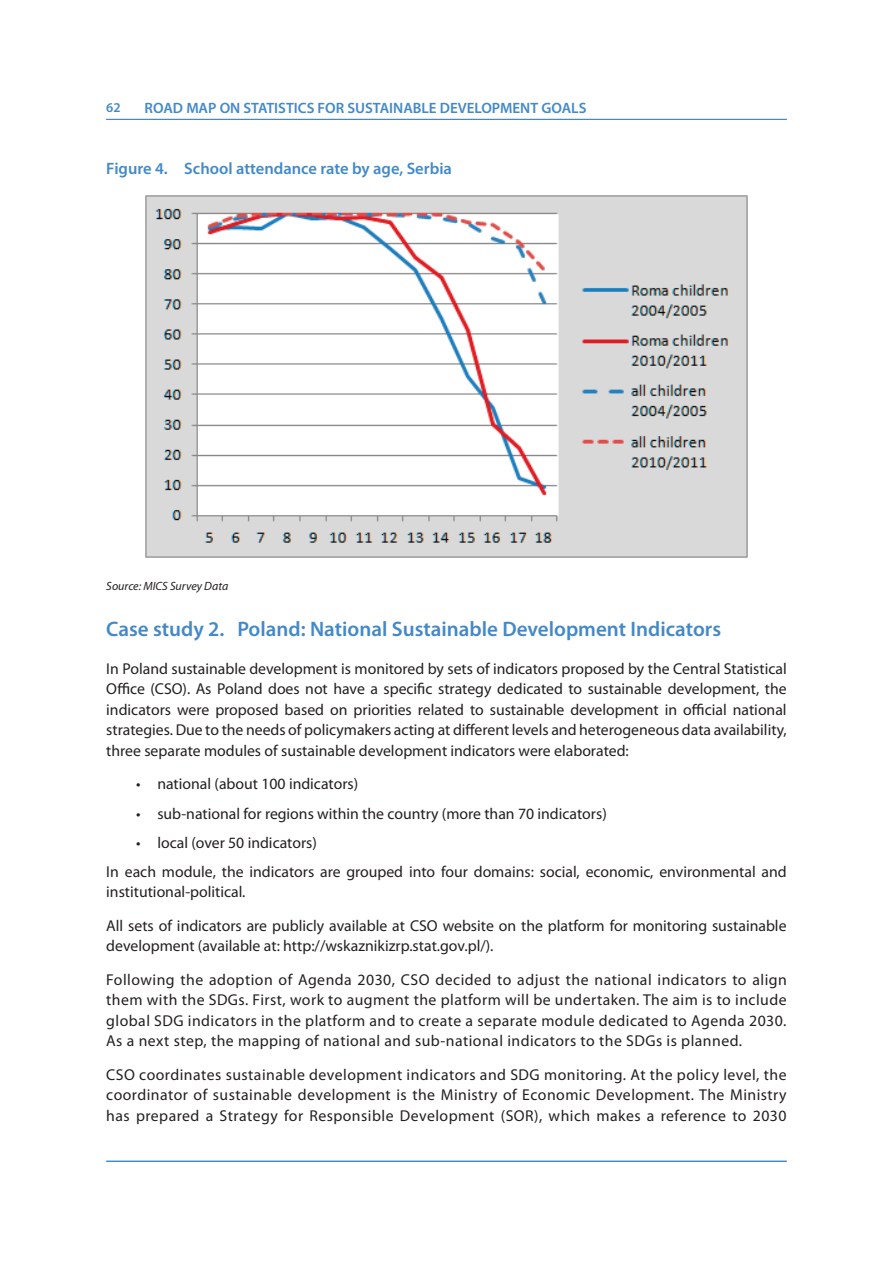
<style>
.page{position:relative;width:893px;height:1263px;background:#fff}
.page>*{position:absolute;margin:0;border:0;box-sizing:border-box;transform-origin:0 0}
.t1{font:600 21px "Myriad Pro";color:#4389c8}
.t2{font:600 16.5px "Myriad Pro";color:#4389c8}
.t3{font:15.75px/20.5px "Myriad Pro";color:#231f20;text-align:justify}
.t4{font:15.75px/33.3px "Myriad Pro";letter-spacing:.03em;color:#231f20}
.t5{font:600 15px "Myriad Pro";color:#4389c8}
.t6{font:600 13.5px "Myriad Pro";color:#4389c8}
.t7{font:italic 12px "Myriad Pro";color:#231f20}
</style>
<div class="page">
<img style="left:145px;top:195px;width:603px;height:363px">
<hr style="left:106px;top:119px;width:681px;height:1px;background:#4389c8">
<hr style="left:106px;top:1161px;width:681px;height:1px;background:#4389c8">
<p class="t6" style="left:106px;top:103px;width:16px">62</p>
<p class="t5" style="left:145px;top:103px;width:443px">ROAD MAP ON STATISTICS FOR SUSTAINABLE DEVELOPMENT GOALS</p>
<p class="t2" style="left:106px;top:162px;width:347px">Figure 4. School attendance rate by age, Serbia</p>
<p class="t7" style="left:106px;top:582px;width:124px">Source: MICS Survey Data</p>
<h1 class="t1" style="left:106px;top:621px;width:616px">Case study 2. Poland: National Sustainable Development Indicators</h1>
<p class="t3" style="left:106px;top:660px;width:682px">In Poland sustainable development is monitored by sets of indicators proposed by the Central Statistical Office (CSO). As Poland does not have a specific strategy dedicated to sustainable development, the indicators were proposed based on priorities related to sustainable development in official national strategies. Due to the needs of policymakers acting at different levels and heterogeneous data availability, three separate modules of sustainable development indicators were elaborated:</p>
<p class="t3" style="left:136px;top:775px;width:224px">• national (about 100 indicators)</p>
<p class="t3" style="left:136px;top:804px;width:472px">• sub-national for regions within the country (more than 70 indicators)</p>
<p class="t3" style="left:106px;top:829px;width:682px;line-height:29.1px;text-indent:30px">• local (over 50 indicators)<br>In each module, the indicators are grouped into four domains: social, economic, environmental and</p>
<p class="t3" style="left:106px;top:877px;width:682px;line-height:33.3px">institutional-political.<br>All sets of indicators are publicly available at CSO website on the platform for monitoring sustainable</p>
<p class="t4" style="left:106px;top:931px;width:682px">development (available at: http://wskaznikizrp.stat.gov.pl/).<br>Following the adoption of Agenda 2030, CSO decided to adjust the national indicators to align</p>
<p class="t3" style="left:106px;top:991px;width:682px">them with the SDGs. First, work to augment the platform will be undertaken. The aim is to include global SDG indicators in the platform and to create a separate module dedicated to Agenda 2030.<br>As a next step, the mapping of national and sub-national indicators to the SDGs is planned.</p>
<p class="t3" style="left:106px;top:1066px;width:682px">CSO coordinates sustainable development indicators and SDG monitoring. At the policy level, the coordinator of sustainable development is the Ministry of Economic Development. The Ministry has prepared a Strategy for Responsible Development (SOR), which makes a reference to 2030</p>
</div>
